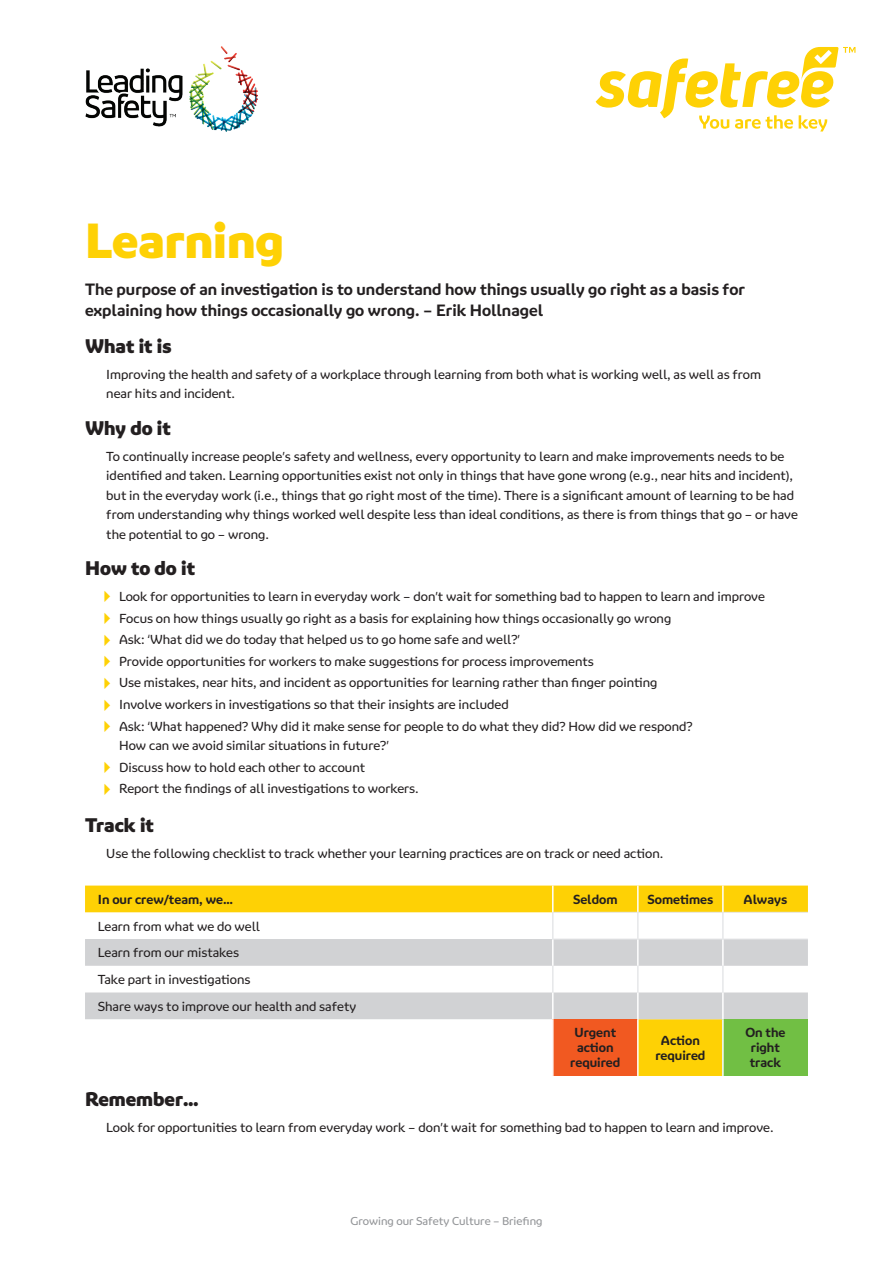
<style>
.page{position:relative;width:893px;height:1263px;background:#fff}
.page>*{position:absolute;margin:0;border:0;box-sizing:border-box;transform-origin:0 0}
.t1{font:900 45px "Ringo";color:#fed105}
.H2{font:900 18px "Ringo";color:#231f20}
.Intro_Span{font:700 15px/21px "Ringo";color:#231f20}
.Body{font:12px/19.5px "Ringo";color:#231f20}
.Table_Body{font:12px "Ringo";color:#231f20}
.Table_Body-2{font:700 12px/15px "Ringo";color:#231f20;text-align:center}
.Table_H1{font:700 12px "Ringo";color:#231f20}
.t2{font:10.5px "Ringo";color:#939598}
</style>
<div class="page">
<svg style="left:596px;top:47px;width:259px;height:85px"></svg>
<img style="left:85px;top:47px;width:172px;height:85px">
<svg style="left:85px;top:885px;width:723px;height:191px"></svg>
<svg style="left:85px;top:939px;width:723px;height:80px;fill:#d1d2d4"></svg>
<div style="left:553px;top:1019px;width:85px;height:57px;background:#f15921"></div>
<div style="left:723px;top:1019px;width:85px;height:57px;background:#71bf44"></div>
<hr style="left:552px;top:885px;width:2px;height:27px;background:#fff">
<hr style="left:637px;top:885px;width:2px;height:27px;background:#fff">
<hr style="left:722px;top:885px;width:2px;height:27px;background:#fff">
<hr style="left:552px;top:939px;width:2px;height:27px;background:#fff">
<hr style="left:637px;top:939px;width:2px;height:27px;background:#fff">
<hr style="left:722px;top:939px;width:2px;height:27px;background:#fff">
<hr style="left:552px;top:992px;width:2px;height:27px;background:#fff">
<hr style="left:637px;top:992px;width:2px;height:27px;background:#fff">
<hr style="left:722px;top:992px;width:2px;height:27px;background:#fff">
<hr style="left:552px;top:1019px;width:2px;height:57px;background:#fff">
<hr style="left:637px;top:1019px;width:2px;height:57px;background:#fff">
<hr style="left:722px;top:1019px;width:2px;height:57px;background:#fff">
<hr style="left:552px;top:912px;width:86px;height:1px;background:#e6e7e9">
<hr style="left:638px;top:912px;width:85px;height:1px;background:#e6e7e9">
<hr style="left:723px;top:912px;width:85px;height:1px;background:#e6e7e9">
<hr style="left:552px;top:939px;width:86px;height:1px;background:#e6e7e9">
<hr style="left:638px;top:939px;width:85px;height:1px;background:#e6e7e9">
<hr style="left:723px;top:939px;width:85px;height:1px;background:#e6e7e9">
<hr style="left:637px;top:912px;width:2px;height:27px;background:#e6e7e9">
<hr style="left:722px;top:912px;width:2px;height:27px;background:#e6e7e9">
<hr style="left:552px;top:912px;width:2px;height:27px;background:#e6e7e9">
<hr style="left:552px;top:966px;width:2px;height:26px;background:#e6e7e9">
<hr style="left:637px;top:966px;width:2px;height:26px;background:#e6e7e9">
<hr style="left:722px;top:966px;width:2px;height:26px;background:#e6e7e9">
<h2 class="t1" style="left:85px;top:212px;width:200px">Learning</h2>
<p class="Intro_Span" style="left:85px;top:279px;width:661px">The purpose of an investigation is to understand how things usually go right as a basis for explaining how things occasionally go wrong. – Erik Hollnagel</p>
<p class="H2" style="left:85px;top:334px;width:88px">What it is</p>
<p class="Body" style="left:106px;top:364px;width:656px">Improving the health and safety of a workplace through learning from both what is working well, as well as from near hits and incident.</p>
<p class="H2" style="left:85px;top:416px;width:87px">Why do it</p>
<p class="Body" style="left:106px;top:446px;width:693px">To continually increase people’s safety and wellness, every opportunity to learn and make improvements needs to be identified and taken. Learning opportunities exist not only in things that have gone wrong (e.g., near hits and incident), but in the everyday work (i.e., things that go right most of the time). There is a significant amount of learning to be had from understanding why things worked well despite less than ideal conditions, as there is from things that go – or have the potential to go – wrong.</p>
<p class="H2" style="left:85px;top:557px;width:111px">How to do it</p>
<p class="Body" style="left:119px;top:586px;width:647px">Look for opportunities to learn in everyday work – don’t wait for something bad to happen to learn and improve</p>
<p class="Body" style="left:119px;top:608px;width:554px">Focus on how things usually go right as a basis for explaining how things occasionally go wrong</p>
<p class="Body" style="left:119px;top:630px;width:402px">Ask: ‘What did we do today that helped us to go home safe and well?’</p>
<p class="Body" style="left:119px;top:651px;width:476px">Provide opportunities for workers to make suggestions for process improvements</p>
<p class="Body" style="left:119px;top:673px;width:540px">Use mistakes, near hits, and incident as opportunities for learning rather than finger pointing</p>
<p class="Body" style="left:119px;top:695px;width:391px">Involve workers in investigations so that their insights are included</p>
<p class="Body" style="left:119px;top:716px;width:575px">Ask: ‘What happened? Why did it make sense for people to do what they did? How did we respond?<br>How can we avoid similar situations in future?’</p>
<p class="Body" style="left:119px;top:757px;width:248px">Discuss how to hold each other to account</p>
<p class="Body" style="left:119px;top:779px;width:301px">Report the findings of all investigations to workers.</p>
<p class="H2" style="left:85px;top:814px;width:70px">Track it</p>
<p class="Body" style="left:106px;top:843px;width:559px">Use the following checklist to track whether your learning practices are on track or need action.</p>
<p class="Table_H1" style="left:98px;top:892px;width:137px">In our crew/team, we…</p>
<p class="Table_H1" style="left:573px;top:892px;width:46px">Seldom</p>
<p class="Table_H1" style="left:647px;top:892px;width:67px">Sometimes</p>
<p class="Table_H1" style="left:744px;top:892px;width:45px">Always</p>
<p class="Table_Body" style="left:98px;top:918px;width:164px">Learn from what we do well</p>
<p class="Table_Body" style="left:98px;top:945px;width:143px">Learn from our mistakes</p>
<p class="Table_Body" style="left:98px;top:972px;width:154px">Take part in investigations</p>
<p class="Table_Body" style="left:98px;top:998px;width:260px">Share ways to improve our health and safety</p>
<p class="Table_Body-2" style="left:570px;top:1025px;width:52px">Urgent action required</p>
<p class="Table_Body-2" style="left:655px;top:1033px;width:52px">Action required</p>
<p class="Table_Body-2" style="left:745px;top:1025px;width:42px">On the right track</p>
<p class="H2" style="left:85px;top:1088px;width:115px">Remember…</p>
<p class="Body" style="left:106px;top:1118px;width:669px">Look for opportunities to learn from everyday work – don’t wait for something bad to happen to learn and improve.</p>
<p class="t2" style="left:350px;top:1214px;width:194px">Growing our Safety Culture – Briefing</p>
</div>
